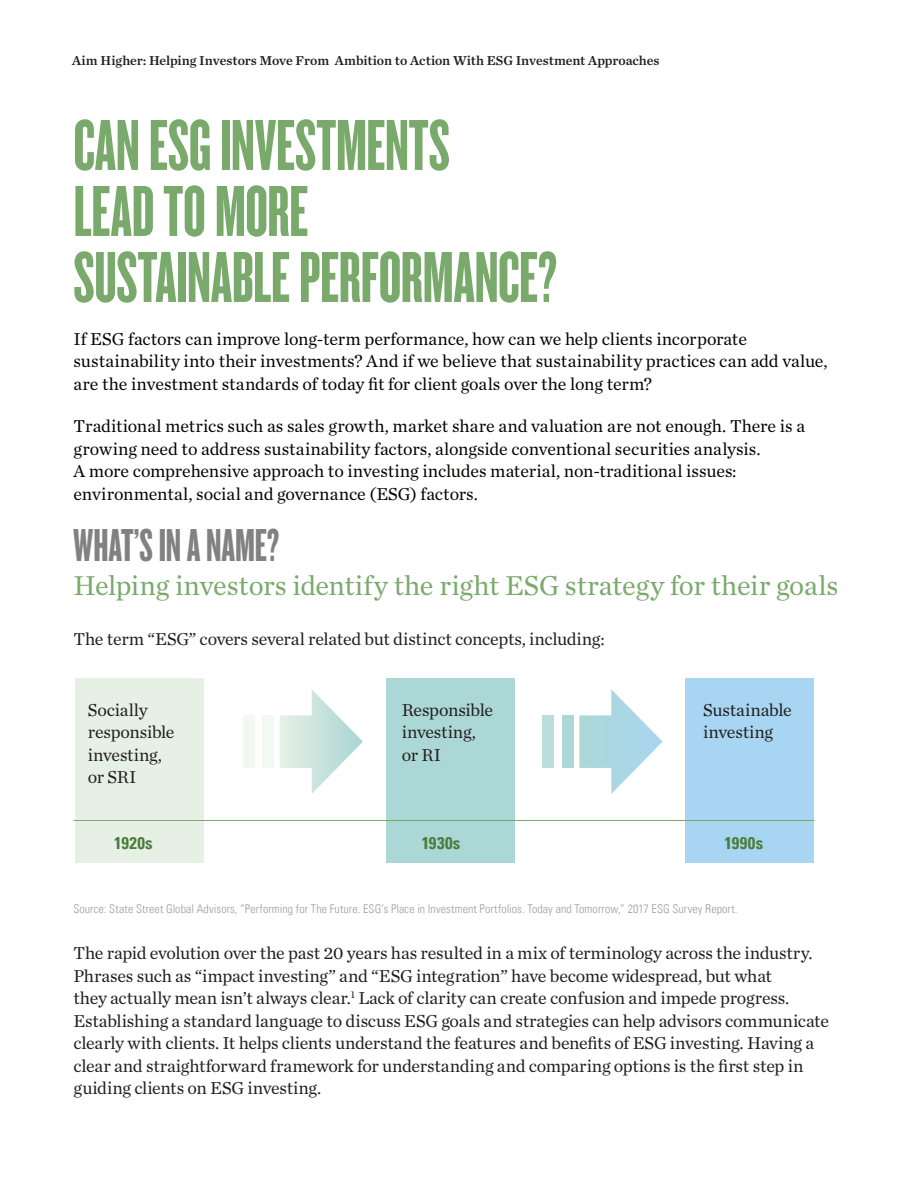
<style>
.page{position:relative;width:918px;height:1188px;background:#fff}
.page>*{position:absolute;margin:0;border:0;box-sizing:border-box;transform-origin:0 0}
.t1{font:75px/66px "Knockout 67 Full Bantamwt";color:#79aa6c}
.t2{font:48px "Knockout 67 Full Bantamwt";letter-spacing:.005em;color:#808180}
.t3{font:28.5px "Chronicle Text G1";letter-spacing:-.01em;color:#79aa6c}
.t4{font:18px/22.5px "Chronicle Text G1";letter-spacing:-.015em;color:#231f20}
.t5{font:18px/22.5px "Chronicle Text G1";letter-spacing:-.005em;color:#040503}
.t6{font:16.95px "Univers Com 67 Bold Cond";letter-spacing:.02em;color:#4b7c3c}
.t7{font:13.5px "Chronicle Text G1 Semi";letter-spacing:-.005em;color:#231f20}
.t8{font:12px "Univers Com 47 Light Cond";letter-spacing:.01em;color:#9b9da0}
</style>
<div class="page">
<div style="left:685px;top:678px;width:129px;height:185px;background:#a8d6f2"></div>
<div style="left:386px;top:678px;width:129px;height:184px;background:#abd7d6"></div>
<div style="left:75px;top:678px;width:129px;height:184px;background:#e6f0e4"></div>
<hr style="left:73px;top:820px;width:741px;height:1px;background:#79a96c">
<svg style="left:280px;top:690px;width:83px;height:104px"></svg>
<div style="left:262px;top:715px;width:12px;height:53px;background:#f2f8f2"></div>
<div style="left:243px;top:715px;width:11px;height:53px;background:#f2f8f2"></div>
<svg style="left:579px;top:689px;width:84px;height:105px"></svg>
<div style="left:562px;top:715px;width:11px;height:53px;background:#abd7d6"></div>
<div style="left:543px;top:715px;width:11px;height:53px;background:#badedd"></div>
<p class="t7" style="left:72px;top:50px;width:589px">Aim Higher: Helping Investors Move From Ambition to Action With ESG Investment Approaches</p>
<h1 class="t1" style="left:74px;top:110px;width:485px">CAN ESG INVESTMENTS<br>LEAD TO MORE<br>SUSTAINABLE PERFORMANCE?</h1>
<p class="t5" style="left:74px;top:326px;width:756px">If ESG factors can improve long-term performance, how can we help clients incorporate sustainability into their investments? And if we believe that sustainability practices can add value, are the investment standards of today fit for client goals over the long term?</p>
<p class="t5" style="left:74px;top:414px;width:733px">Traditional metrics such as sales growth, market share and valuation are not enough. There is a growing need to address sustainability factors, alongside conventional securities analysis.<br>A more comprehensive approach to investing includes material, non-traditional issues: environmental, social and governance (ESG) factors.</p>
<h2 class="t2" style="left:74px;top:517px;width:207px">WHAT’S IN A NAME?</h2>
<h3 class="t3" style="left:74px;top:564px;width:767px">Helping investors identify the right ESG strategy for their goals</h3>
<p class="t4" style="left:74px;top:626px;width:533px">The term “ESG” covers several related but distinct concepts, including:</p>
<p class="t4" style="left:88px;top:697px;width:88px">Socially responsible investing, or SRI</p>
<p class="t6" style="left:114px;top:833px;width:40px">1920s</p>
<p class="t4" style="left:402px;top:697px;width:93px">Responsible investing, or RI</p>
<p class="t6" style="left:422px;top:833px;width:40px">1930s</p>
<p class="t4" style="left:703px;top:697px;width:90px">Sustainable investing</p>
<p class="t6" style="left:725px;top:833px;width:40px">1990s</p>
<p class="t8" style="left:74px;top:902px;width:666px">Source: State Street Global Advisors, “Performing for The Future. ESG’s Place in Investment Portfolios. Today and Tomorrow,” 2017 ESG Survey Report.</p>
<p class="t4" style="left:73px;top:941px;width:757px">The rapid evolution over the past 20 years has resulted in a mix of terminology across the industry.<br>Phrases such as “impact investing” and “ESG integration” have become widespread, but what<br>they actually mean isn’t always clear.<sup>1</sup> Lack of clarity can create confusion and impede progress.<br>Establishing a standard language to discuss ESG goals and strategies can help advisors communicate clearly with clients. It helps clients understand the features and benefits of ESG investing. Having a clear and straightforward framework for understanding and comparing options is the first step in guiding clients on ESG investing.</p>
</div>
